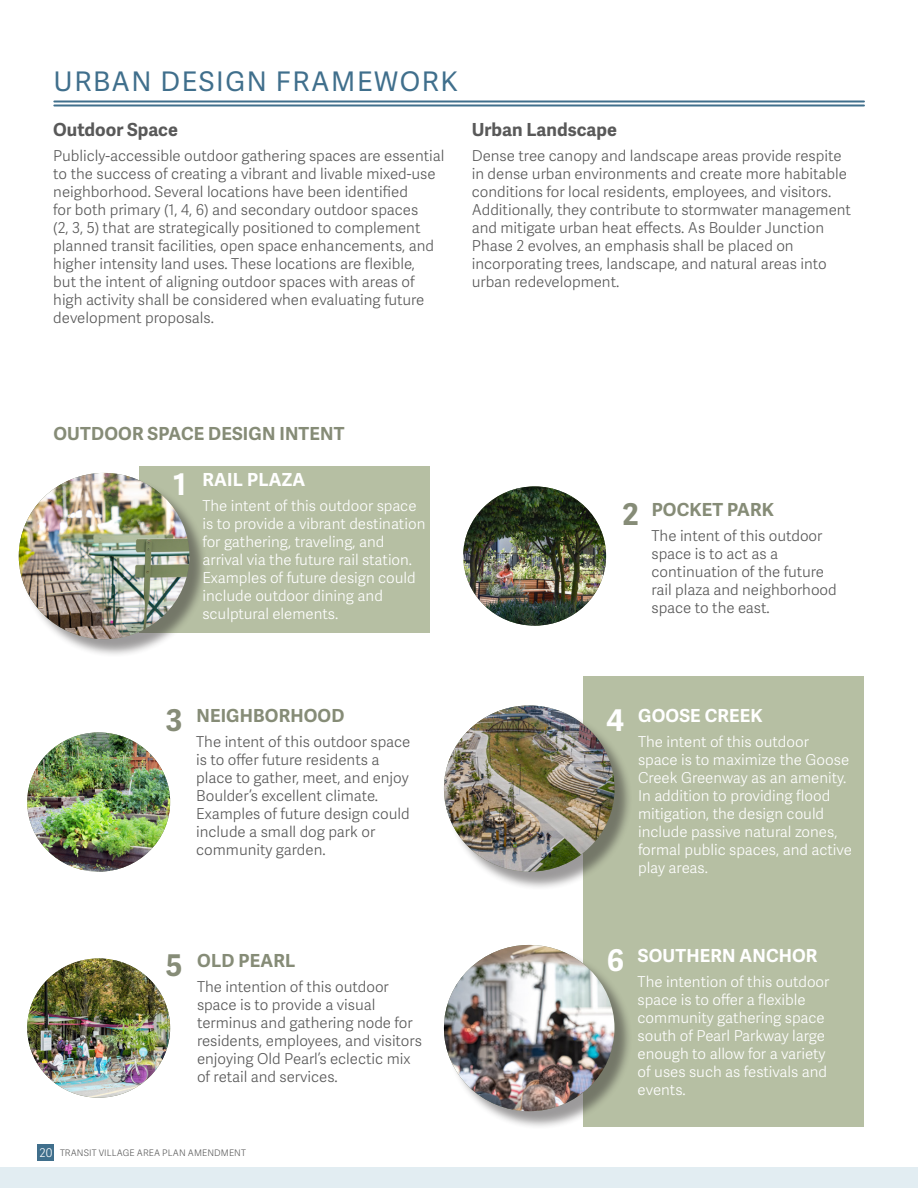
<style>
.page{position:relative;width:918px;height:1188px;background:#fff}
.page>*{position:absolute;margin:0;border:0;box-sizing:border-box;transform-origin:0 0}
.Subheader{font:700 30px "Adelle Sans";color:#fff}
.Subheader-2{font:700 30px "Adelle Sans";color:#868c77}
.t1{font:27px "Adelle Sans";letter-spacing:.06em;color:#406f8c}
.Subheader-3{font:700 18px "Adelle Sans";letter-spacing:.01em;color:#868c77}
.Subheader-4{font:700 18px "Adelle Sans";letter-spacing:.01em;color:#fff}
.Paragraph_Header{font:700 18px "Adelle Sans";color:#595959}
.Paragraph_Text{font:300 15px/18px "Adelle Sans";color:#595959}
.Paragraph_Text-2{font:300 15px/18px "Adelle Sans";color:#fff}
.t2{font:300 9px "Adelle Sans";letter-spacing:.01em;color:#595959}
.s1{font-size:12px;color:#fff}
</style>
<div class="page">
<div style="left:38px;top:1144px;width:16px;height:17px;background:#406f8c"></div>
<div style="left:0;top:1167px;width:918px;height:21px;background:#e2edf2"></div>
<hr style="left:54px;top:101px;width:810px;height:1px;background:#406f8c">
<hr style="left:54px;top:105px;width:810px;height:1px;background:#406f8c">
<div style="left:583px;top:676px;width:281px;height:450px;background:#b6bfa3"></div>
<div style="left:140px;top:466px;width:290px;height:167px;background:#b6bfa3"></div>
<div style="left:21px;top:475px;width:187px;height:183px;background:#231f20;opacity:.45"></div>
<img style="left:19px;top:473px;width:170px;height:166px">
<img style="left:463px;top:486px;width:143px;height:140px">
<img style="left:27px;top:732px;width:143px;height:140px">
<div style="left:446px;top:708px;width:187px;height:182px;background:#231f20;opacity:.45"></div>
<img style="left:444px;top:706px;width:171px;height:166px">
<img style="left:27px;top:958px;width:143px;height:140px">
<div style="left:446px;top:947px;width:187px;height:183px;background:#231f20;opacity:.45"></div>
<img style="left:444px;top:945px;width:171px;height:166px">
<p class="t1" style="left:54px;top:66px;width:406px">URBAN DESIGN FRAMEWORK</p>
<p class="Paragraph_Header" style="left:53px;top:119px;width:126px">Outdoor Space</p>
<p class="Paragraph_Text" style="left:53px;top:147px;width:393px">Publicly-accessible outdoor gathering spaces are essential to the success of creating a vibrant and livable mixed-use neighborhood. Several locations have been identified<br>for both primary (1, 4, 6) and secondary outdoor spaces<br>(2, 3, 5) that are strategically positioned to complement planned transit facilities, open space enhancements, and higher intensity land uses. These locations are flexible,<br>but the intent of aligning outdoor spaces with areas of high activity shall be considered when evaluating future development proposals.</p>
<p class="Paragraph_Header" style="left:472px;top:119px;width:147px">Urban Landscape</p>
<p class="Paragraph_Text" style="left:472px;top:147px;width:381px">Dense tree canopy and landscape areas provide respite in dense urban environments and create more habitable conditions for local residents, employees, and visitors.<br>Additionally, they contribute to stormwater management and mitigate urban heat effects. As Boulder Junction Phase 2 evolves, an emphasis shall be placed on incorporating trees, landscape, and natural areas into urban redevelopment.</p>
<p class="Subheader-3" style="left:53px;top:423px;width:293px">OUTDOOR SPACE DESIGN INTENT</p>
<p class="Subheader" style="left:173px;top:467px;width:15px">1</p>
<p class="Subheader-4" style="left:203px;top:469px;width:104px">RAIL PLAZA</p>
<p class="Paragraph_Text-2" style="left:202px;top:497px;width:225px">The intent of this outdoor space is to provide a vibrant destination for gathering, traveling, and arrival via the future rail station.<br>Examples of future design could include outdoor dining and sculptural elements.</p>
<p class="Subheader-2" style="left:622px;top:496px;width:18px">2</p>
<p class="Subheader-3" style="left:652px;top:499px;width:124px">POCKET PARK</p>
<p class="Paragraph_Text" style="left:652px;top:527px;width:187px">The intent of this outdoor space is to act as a continuation of the future rail plaza and neighborhood space to the east.</p>
<p class="Subheader-2" style="left:166px;top:702px;width:18px">3</p>
<p class="Subheader-4" style="left:638px;top:705px;width:126px">GOOSE CREEK</p>
<p class="Paragraph_Text-2" style="left:638px;top:733px;width:215px">The intent of this outdoor space is to maximize the Goose<br>Creek Greenway as an amenity.<br>In addition to providing flood mitigation, the design could include passive natural zones, formal public spaces, and active play areas.</p>
<p class="Subheader-3" style="left:196px;top:705px;width:150px">NEIGHBORHOOD</p>
<p class="Paragraph_Text" style="left:196px;top:733px;width:216px">The intent of this outdoor space is to offer future residents a place to gather, meet, and enjoy<br>Boulder’s excellent climate.<br>Examples of future design could include a small dog park or community garden.</p>
<p class="Subheader" style="left:606px;top:702px;width:19px">4</p>
<p class="Subheader-2" style="left:166px;top:947px;width:18px">5</p>
<p class="Subheader-4" style="left:638px;top:945px;width:181px">SOUTHERN ANCHOR</p>
<p class="Paragraph_Text-2" style="left:638px;top:973px;width:193px">The intention of this outdoor space is to offer a flexible community gathering space south of Pearl Parkway large enough to allow for a variety of uses such as festivals and events.</p>
<p class="Subheader" style="left:607px;top:942px;width:19px">6</p>
<p class="Subheader-3" style="left:197px;top:950px;width:100px">OLD PEARL</p>
<p class="Paragraph_Text" style="left:197px;top:978px;width:226px">The intention of this outdoor space is to provide a visual terminus and gathering node for residents, employees, and visitors enjoying Old Pearl’s eclectic mix of retail and services.</p>
<p class="t2" style="left:39px;top:1148px;width:208px"><span class="s1">20</span> TRANSIT VILLAGE AREA PLAN AMENDMENT</p>
</div>
